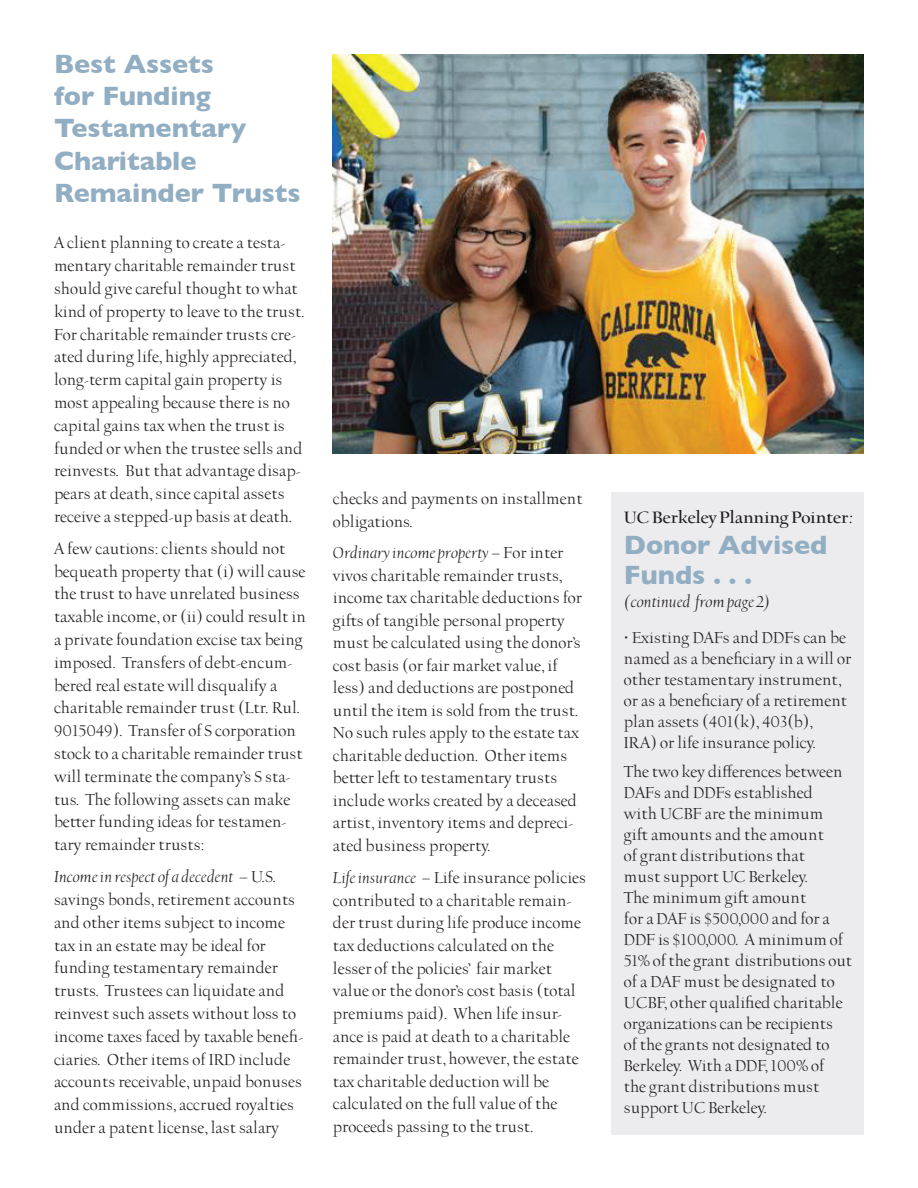
<style>
.page{position:relative;width:918px;height:1188px;background:#fff}
.page>*{position:absolute;margin:0;border:0;box-sizing:border-box;transform-origin:0 0}
.Heading{font:700 27px/32.4px "Gill Sans";color:#92aec2}
.t1{font:700 18.75px "UC Berkeley OS";letter-spacing:-.015em;color:#231f20}
.t2{font:18px/22.8px "UC Berkeley OS";color:#231f20}
.t3{font:italic 18px "UC Berkeley OS";color:#231f20}
.s1{font-style:italic}
.s2{font-style:italic;font-size:18px}
</style>
<div class="page">
<div style="left:612px;top:492px;width:252px;height:643px;background:#ececee"></div>
<img style="left:333px;top:54px;width:531px;height:400px">
<p class="Heading" style="left:54px;top:47px;width:248px">Best Assets<br>for Funding<br>Testamentary<br>Charitable<br>Remainder Trusts</p>
<p class="t2" style="left:54px;top:232px;width:253px">A client planning to create a testa&shy;mentary charitable remainder trust should give careful thought to what kind of property to leave to the trust.<br>For charitable remainder trusts cre&shy;ated during life, highly appreciated, long-term capital gain property is most appealing because there is no capital gains tax when the trust is funded or when the trustee sells and reinvests. But that advantage disap&shy;pears at death, since capital assets receive a stepped-up basis at death.</p>
<p class="t2" style="left:54px;top:538px;width:253px">A few cautions: clients should not bequeath property that (i) will cause the trust to have unrelated business taxable income, or (ii) could result in a private foundation excise tax being imposed. Transfers of debt-encum&shy;bered real estate will disqualify a charitable remainder trust (Ltr. Rul.<br>9015049). Transfer of S corporation stock to a charitable remainder trust will terminate the company’s S sta&shy;tus. The following assets can make better funding ideas for testamen&shy;tary remainder trusts:</p>
<p class="t2" style="left:54px;top:866px;width:251px"><span class="s1">Income in respect of a decedent</span> – U.S. savings bonds, retirement accounts and other items subject to income tax in an estate may be ideal for funding testamentary remainder trusts. Trustees can liquidate and reinvest such assets without loss to income taxes faced by taxable benefi&shy;ciaries. Other items of IRD include accounts receivable, unpaid bonuses and commissions, accrued royalties under a patent license, last salary</p>
<p class="t2" style="left:333px;top:488px;width:251px">checks and payments on installment obligations.</p>
<p class="t2" style="left:333px;top:542px;width:251px"><span class="s1">Ordinary income property</span> – For inter vivos charitable remainder trusts, income tax charitable deductions for gifts of tangible personal property must be calculated using the donor’s cost basis (or fair market value, if less) and deductions are postponed until the item is sold from the trust.<br>No such rules apply to the estate tax charitable deduction. Other items better left to testamentary trusts include works created by a deceased artist, inventory items and depreci&shy;ated business property.</p>
<p class="t2" style="left:333px;top:867px;width:255px"><span class="s1">Life insurance</span> – Life insurance policies contributed to a charitable remain&shy;der trust during life produce income tax deductions calculated on the lesser of the policies’ fair market value or the donor’s cost basis (total premiums paid). When life insur&shy;ance is paid at death to a charitable remainder trust, however, the estate tax charitable deduction will be calculated on the full value of the proceeds passing to the trust.</p>
<p class="t1" style="left:624px;top:508px;width:231px">UC Berkeley Planning Pointer<span class="s2">:</span></p>
<p class="Heading" style="left:624px;top:530px;width:205px;line-height:30px">Donor Advised<br>Funds . . .</p>
<p class="t3" style="left:624px;top:592px;width:149px">(continued from page 2)</p>
<p class="t2" style="left:624px;top:627px;width:229px;line-height:21px">• Existing DAFs and DDFs can be named as a beneficiary in a will or other testamentary instrument, or as a beneficiary of a retirement plan assets (401(k), 403(b),<br>IRA) or life insurance policy.</p>
<p class="t2" style="left:624px;top:762px;width:230px;line-height:21px">The two key differences between<br>DAFs and DDFs established<br>with UCBF are the minimum gift amounts and the amount<br>of grant distributions that<br>must support UC Berkeley.<br>The minimum gift amount<br>for a DAF is $500,000 and for a<br>DDF is $100,000. A minimum of<br>51% of the grant distributions out of a DAF must be designated to<br>UCBF, other qualified charitable organizations can be recipients<br>of the grants not designated to<br>Berkeley. With a DDF, 100% of<br>the grant distributions must support UC Berkeley.</p>
</div>
